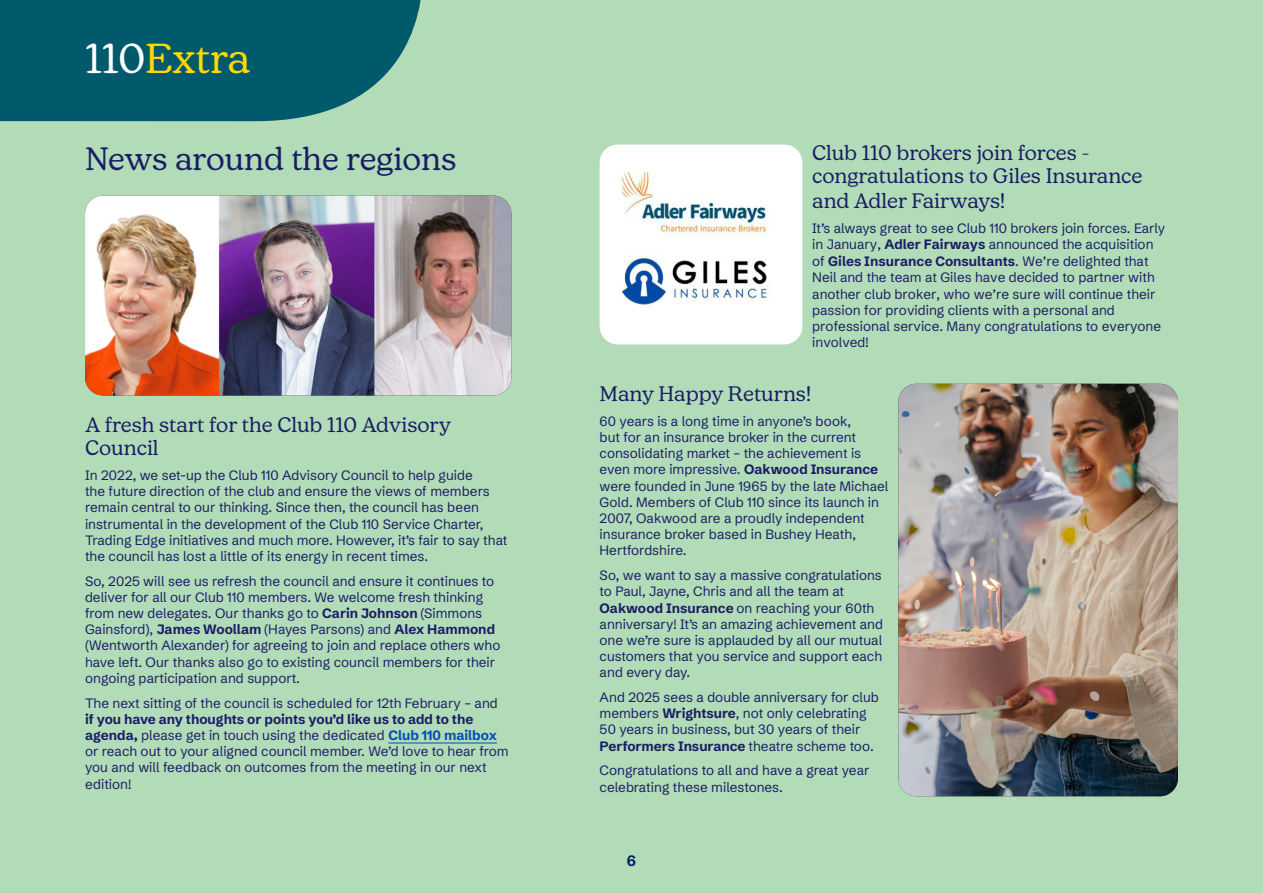
<style>
.page{position:relative;width:1263px;height:893px;background:#b2dbb8}
.page>*{position:absolute;margin:0;border:0;box-sizing:border-box;transform-origin:0 0}
.t1{font:39px "Aviva Curve";letter-spacing:-.005em;color:#ffd900}
.Heading_1{font:30px "Aviva Curve";color:#191d64}
.Heading_2{font:19.5px/23.4px "Aviva Curve";color:#191d64}
.t2{font:700 15px "Schibsted Grotesk";color:#042364}
.t3{font:13.5px/16.2px "Schibsted Grotesk";color:#191d64}
.s1{color:#fff}
.s2{font-style:inherit}
.s3{font-weight:700}
.s4{font-weight:700;color:#004fb6}
</style>
<div class="page">
<hr style="left:388px;top:743px;width:109px;height:1px;background:#004fb6">
<svg style="left:0;top:0;width:421px;height:121px;background:#0e6472"></svg>
<div style="left:600px;top:145px;width:202px;height:199px;background:#fff;border-radius:18px"></div>
<img style="left:619px;top:257px;width:152px;height:49px">
<img style="left:619px;top:172px;width:149px;height:66px">
<img style="left:898px;top:384px;width:280px;height:412px">
<img style="left:85px;top:196px;width:426px;height:199px">
<p class="t1" style="left:85px;top:33px;width:167px"><span class="s1">110</span>Extra</p>
<p class="Heading_1" style="left:85px;top:140px;width:373px">News around the regions</p>
<p class="Heading_2" style="left:812px;top:140px;width:332px">Club 110 brokers join forces - congratulations to Giles Insurance</p>
<p class="Heading_2" style="left:812px;top:189px;width:194px">and Adler Fairways!</p>
<p class="t3" style="left:812px;top:218px;width:354px">It’s always great to see Club 110 brokers join forces. Early <span class="s2">in</span> January, <span class="s3">Adler Fairways</span> announced the acquisition of <span class="s3">Giles Insurance Consultants</span>. We’re delighted that Neil and the team at Giles have decided to partner with another club broker, who we’re sure will continue their passion for providing clients with a personal and professional service. Many congratulations to everyone involved!</p>
<p class="Heading_2" style="left:600px;top:382px;width:213px">Many Happy Returns!</p>
<p class="t3" style="left:600px;top:411px;width:290px">60 years is a long time in anyone’s book,<br>but for an insurance broker in the current consolidating market – the achievement is even more impressive. <span class="s3">Oakwood Insurance </span>were founded in June 1965 by the late Michael Gold. Members of Club 110 since its launch in 2007, Oakwood are a proudly independent insurance broker based in Bushey Heath, Hertfordshire.</p>
<p class="t3" style="left:600px;top:566px;width:285px">So, we want to say a massive congratulations to Paul, Jayne, Chris and all the team at <span class="s3">Oakwood Insurance</span> on reaching your 60th anniversary! It’s an amazing achievement and one we’re sure is applauded by all our mutual customers that you service and support each and every day.</p>
<p class="t3" style="left:600px;top:687px;width:281px">And 2025 sees a double anniversary for club members <span class="s3">Wrightsure</span>, not only celebrating 50 years in business, but 30 years of their <span class="s3">Performers Insurance</span> theatre scheme too.</p>
<p class="t3" style="left:600px;top:761px;width:271px">Congratulations to all and have a great year celebrating these milestones.</p>
<p class="Heading_2" style="left:85px;top:413px;width:368px">A fresh start for the Club 110 Advisory<br>Council</p>
<p class="t3" style="left:85px;top:465px;width:424px">In 2022, we set-up the Club 110 Advisory Council to help guide<br>the future direction of the club and ensure the views of members remain central to our thinking. Since then, the council has been instrumental in the development of the Club 110 Service Charter, Trading Edge initiatives and much more. However, it’s fair to say that the council has lost a little of its energy in recent times.</p>
<p class="t3" style="left:85px;top:571px;width:417px">So, 2025 will see us refresh the council and ensure it continues to deliver for all our Club 110 members. We welcome fresh thinking from new delegates. Our thanks go to <span class="s3">Carin Johnson</span> (Simmons Gainsford), <span class="s3">James Woollam</span> (Hayes Parsons) and <span class="s3">Alex Hammond </span>(Wentworth Alexander) for agreeing to join and replace others who have left. Our thanks also go to existing council members for their ongoing participation and support.</p>
<p class="t3" style="left:85px;top:693px;width:425px">The next sitting of the council is scheduled for 12th February – and <span class="s3">if you have any thoughts or points you’d like us to add to the agenda,</span> please get in touch using the dedicated <span class="s4">Club 110 mailbox </span>or reach out to your aligned council member. We’d love to hear from you and will feedback on outcomes from the meeting in our next edition!</p>
<p class="t2" style="left:627px;top:848px;width:11px">6</p>
</div>
